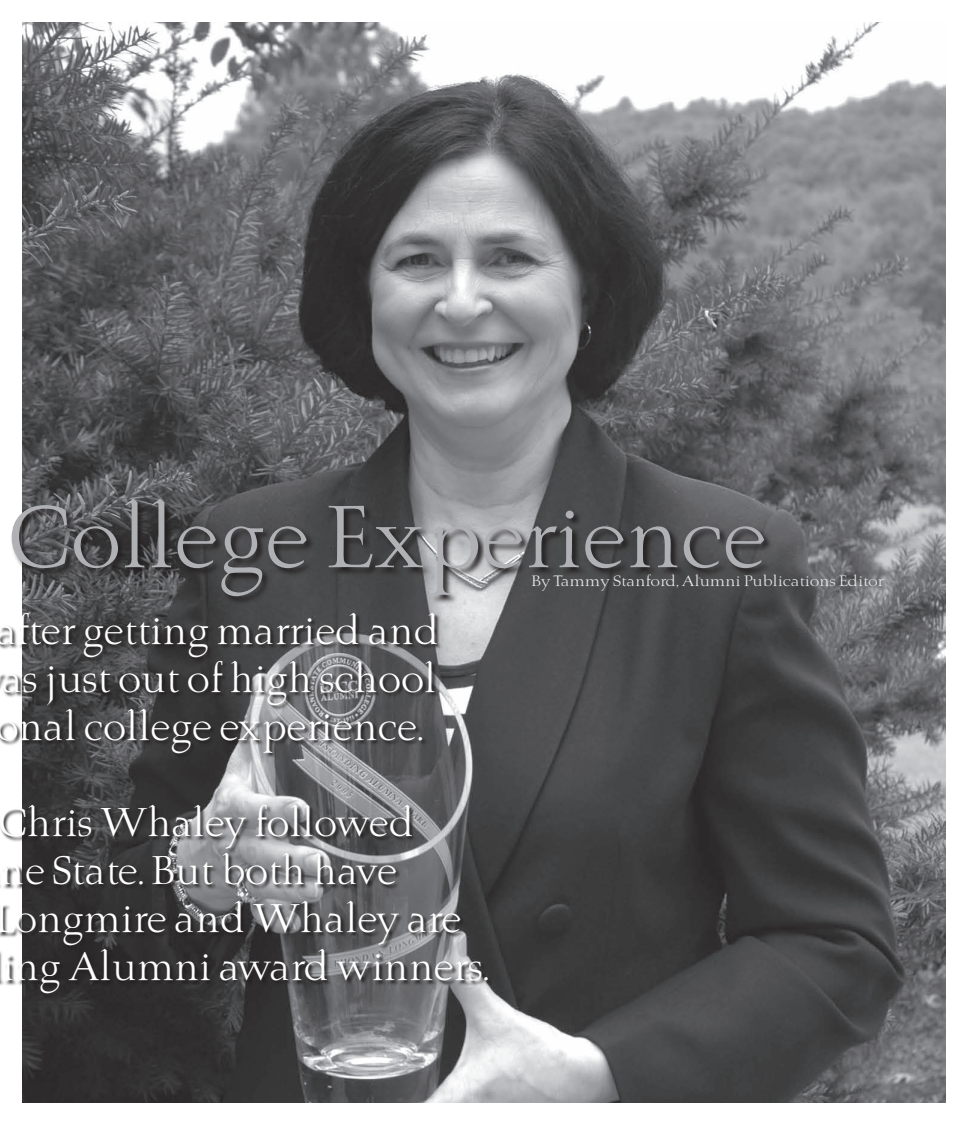
<style>
.page{position:relative;width:968px;height:1125px;background:#fff}
.page>*{position:absolute;margin:0;border:0;box-sizing:border-box;transform-origin:0 0}
.t1{font:87.5px "Brunella";color:#b0b1b5}
.t2{font:40px/48px "Brunella";color:#fff;text-align:justify}
.t3{font:15px "Brunella";color:#e6e7e9;scale:1.1 1}
</style>
<div class="page">
<img style="left:22px;top:22px;width:923px;height:1080px">
<svg style="left:12px;top:497px;width:761px;height:109px;background:#575859"></svg>
<svg style="left:0;top:613px;width:494px;height:387px;background:#5f5f61"></svg>
<h1 class="t1" style="left:6px;top:485px;width:759px">College Experience</h1>
<p class="t3" style="left:530px;top:572px;width:322px">By Tammy Stanford, Alumni Publications Editor</p>
<p class="t2" style="left:-6px;top:608px;width:445px">after getting married and as just out of high school onal college experience.</p>
<p class="t2" style="left:-7px;top:800px;width:496px;text-align:left">Chris Whaley followed<br>ne State. But both have<br>Longmire and Whaley are ing Alumni award winners.</p>
</div>
